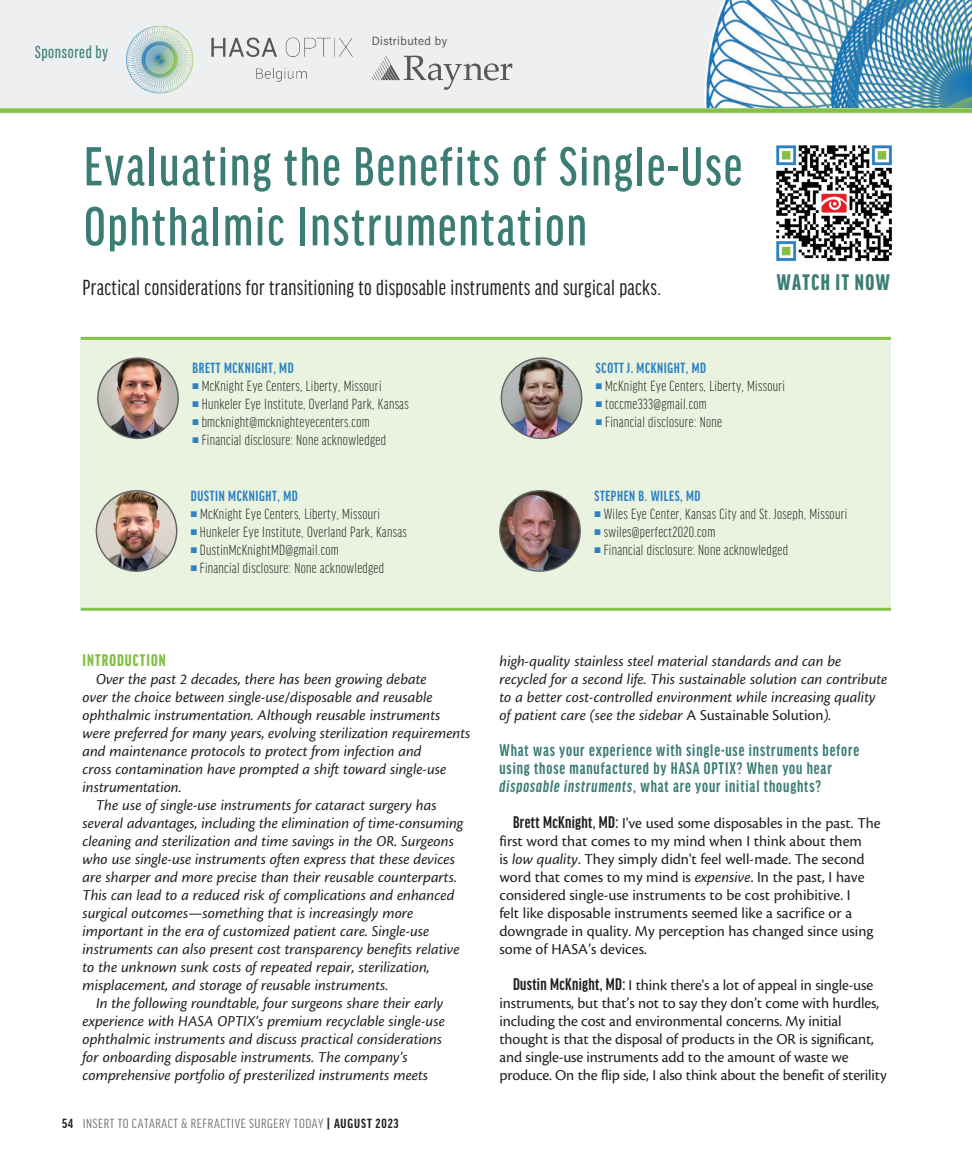
<style>
.page{position:relative;width:972px;height:1161px;background:#fff}
.page>*{position:absolute;margin:0;border:0;box-sizing:border-box;transform-origin:0 0}
.headline{font:500 extra-condensed 58.5px/60px "Good Headline Pro";letter-spacing:.035em;color:#3b7d75}
.subhead{font:900 extra-condensed 24px "Good Headline Pro";letter-spacing:.06em;color:#3b7d75}
.deck{font:23.25px "Good Headline Pro X Cond News";letter-spacing:.015em;color:#231f20}
.subhead_question{font:700 extra-condensed 18px/18px "Good Headline Pro";letter-spacing:.05em;color:#3b7d75}
.subhead-2{font:900 extra-condensed 18px "Good Headline Pro";letter-spacing:.06em;color:#84c147}
.t1{font:500 18px "Acumin Pro Extra Cond";letter-spacing:.04em;color:#3b7d75}
.body{font:italic 15.75px/18px "Cronos Pro";color:#231f20}
.body-2{font:15.75px/18px "Cronos Pro";color:#231f20}
.bio_info{font:300 extra-condensed 15.75px "Good Headline Pro";letter-spacing:.02em;color:#231f20}
.bio_name_no_line{font:700 extra-condensed 15.75px "Good Headline Pro";letter-spacing:.04em;color:#2d82c4}
.t2{font:extra-condensed 14.1px "Good Headline Pro";letter-spacing:.035em;color:#6c6d70;scale:1.11 1}
.t3{font:12px "Acumin Variable Concept";letter-spacing:.035em;color:#57585a}
.s1{color:#2d82c4}
.s2{font-weight:700;color:#231f20}
.s3{font-style:normal}
.s4{font-style:italic}
.s5{font-family:"Good Headline Pro";font-weight:700;font-stretch:extra-condensed;font-size:18px}
</style>
<div class="page">
<div style="left:0;top:0;width:972px;height:114px;background:#edeff0"></div>
<div style="left:0;top:108px;width:972px;height:5px;background:#84c147"></div>
<img style="left:125px;top:0;width:230px;height:114px">
<svg style="left:370px;top:56px;width:142px;height:34px;background:#d1d3d4"></svg>
<img style="left:701px;top:0;width:271px;height:108px">
<div style="left:81px;top:338px;width:810px;height:271px;background:#eaf3df"></div>
<hr style="left:81px;top:337px;width:810px;height:3px;background:#84c147">
<hr style="left:81px;top:608px;width:810px;height:3px;background:#84c147">
<img style="left:98px;top:358px;width:80px;height:80px;border-radius:40px">
<div style="left:97px;top:357px;width:82px;height:82px;border:1px solid #636366;border-radius:50%"></div>
<img style="left:96px;top:491px;width:81px;height:80px;border-radius:40px">
<div style="left:96px;top:490px;width:81px;height:82px;border:1px solid #636366;border-radius:50%"></div>
<img style="left:501px;top:358px;width:81px;height:80px;border-radius:40px">
<div style="left:501px;top:357px;width:81px;height:82px;border:1px solid #636366;border-radius:50%"></div>
<img style="left:500px;top:491px;width:80px;height:80px;border-radius:40px">
<div style="left:499px;top:490px;width:82px;height:82px;border:1px solid #636366;border-radius:50%"></div>
<img style="left:776px;top:145px;width:116px;height:117px">
<p class="t1" style="left:35px;top:41px;width:74px">Sponsored by</p>
<p class="t3" style="left:372px;top:33px;width:77px">Distributed by</p>
<p class="headline" style="left:84px;top:137px;width:660px">Evaluating the Benefits of Single-Use<br>Ophthalmic Instrumentation</p>
<p class="deck" style="left:82px;top:276px;width:580px">Practical considerations for transitioning to disposable instruments and surgical packs.</p>
<p class="subhead" style="left:777px;top:270px;width:114px">WATCH IT NOW</p>
<p class="bio_name_no_line" style="left:192px;top:360px;width:103px">BRETT MCKNIGHT, MD</p>
<p class="bio_info" style="left:192px;top:378px;width:191px"><span class="s1">■</span> McKnight Eye Centers, Liberty, Missouri</p>
<p class="bio_info" style="left:192px;top:396px;width:218px"><span class="s1">■</span> Hunkeler Eye Institute, Overland Park, Kansas</p>
<p class="bio_info" style="left:192px;top:414px;width:179px"><span class="s1">■</span> bmcknight@mcknighteyecenters.com</p>
<p class="bio_info" style="left:192px;top:432px;width:195px"><span class="s1">■</span> Financial disclosure: None acknowledged</p>
<p class="bio_name_no_line" style="left:191px;top:488px;width:108px">DUSTIN MCKNIGHT, MD</p>
<p class="bio_info" style="left:191px;top:506px;width:191px"><span class="s1">■</span> McKnight Eye Centers, Liberty, Missouri</p>
<p class="bio_info" style="left:191px;top:524px;width:217px"><span class="s1">■</span> Hunkeler Eye Institute, Overland Park, Kansas</p>
<p class="bio_info" style="left:191px;top:542px;width:150px"><span class="s1">■</span> DustinMcKnightMD@gmail.com</p>
<p class="bio_info" style="left:191px;top:560px;width:195px"><span class="s1">■</span> Financial disclosure: None acknowledged</p>
<p class="bio_name_no_line" style="left:596px;top:360px;width:112px">SCOTT J. MCKNIGHT, MD</p>
<p class="bio_info" style="left:596px;top:378px;width:191px"><span class="s1">■</span> McKnight Eye Centers, Liberty, Missouri</p>
<p class="bio_info" style="left:596px;top:396px;width:112px"><span class="s1">■</span> toccme333@gmail.com</p>
<p class="bio_info" style="left:596px;top:414px;width:128px"><span class="s1">■</span> Financial disclosure: None</p>
<p class="bio_name_no_line" style="left:594px;top:488px;width:108px">STEPHEN B. WILES, MD</p>
<p class="bio_info" style="left:594px;top:506px;width:254px"><span class="s1">■</span> Wiles Eye Center, Kansas City and St. Joseph, Missouri</p>
<p class="bio_info" style="left:594px;top:524px;width:122px"><span class="s1">■</span> swiles@perfect2020.com</p>
<p class="bio_info" style="left:594px;top:542px;width:195px"><span class="s1">■</span> Financial disclosure: None acknowledged</p>
<p class="subhead-2" style="left:83px;top:651px;width:85px">INTRODUCTION</p>
<p class="body" style="left:82px;top:670px;width:390px;text-indent:14px">Over the past 2 decades, there has been growing debate<br>over the choice between single-use/disposable and reusable ophthalmic instrumentation. Although reusable instruments were preferred for many years, evolving sterilization requirements and maintenance protocols to protect from infection and<br>cross contamination have prompted a shift toward single-use instrumentation.</p>
<p class="body" style="left:82px;top:796px;width:382px;text-indent:14px">The use of single-use instruments for cataract surgery has several advantages, including the elimination of time-consuming cleaning and sterilization and time savings in the OR. Surgeons who use single-use instruments often express that these devices are sharper and more precise than their reusable counterparts.<br>This can lead to a reduced risk of complications and enhanced surgical outcomes—something that is increasingly more important in the era of customized patient care. Single-use instruments can also present cost transparency benefits relative to the unknown sunk costs of repeated repair, sterilization, misplacement, and storage of reusable instruments.</p>
<p class="body" style="left:82px;top:994px;width:364px;text-indent:14px">In the following roundtable, four surgeons share their early experience with HASA OPTIX’s premium recyclable single-use ophthalmic instruments and discuss practical considerations for onboarding disposable instruments. The company’s comprehensive portfolio of presterilized instruments meets</p>
<p class="t2" style="left:62px;top:1117px;width:305px"><span class="s2">54</span> INSERT TO CATARACT &amp; REFRACTIVE SURGERY TODAY <span class="s2">| AUGUST 2023</span></p>
<p class="body" style="left:500px;top:652px;width:390px">high-quality stainless steel material standards and can be recycled for a second life. This sustainable solution can contribute to a better cost-controlled environment while increasing quality of patient care (see the sidebar <span class="s3">A Sustainable Solution</span>).</p>
<p class="subhead_question" style="left:500px;top:741px;width:361px">What was your experience with single-use instruments before using those manufactured by HASA OPTIX? When you hear <span class="s4">disposable instruments</span>, what are your initial thoughts?</p>
<p class="body-2" style="left:500px;top:814px;width:383px;text-indent:14px"><span class="s5">Brett McKnight, MD:</span> I've used some disposables in the past. The first word that comes to my mind when I think about them<br>is <span class="s4">low quality</span>. They simply didn't feel well-made. The second word that comes to my mind is <span class="s4">expensive</span>. In the past, I have considered single-use instruments to be cost prohibitive. I<br>felt like disposable instruments seemed like a sacrifice or a downgrade in quality. My perception has changed since using some of HASA’s devices.</p>
<p class="body-2" style="left:500px;top:976px;width:389px;text-indent:14px"><span class="s5">Dustin McKnight, MD:</span> I think there's a lot of appeal in single-use instruments, but that’s not to say they don’t come with hurdles, including the cost and environmental concerns. My initial thought is that the disposal of products in the OR is significant, and single-use instruments add to the amount of waste we produce. On the flip side, I also think about the benefit of sterility</p>
</div>
